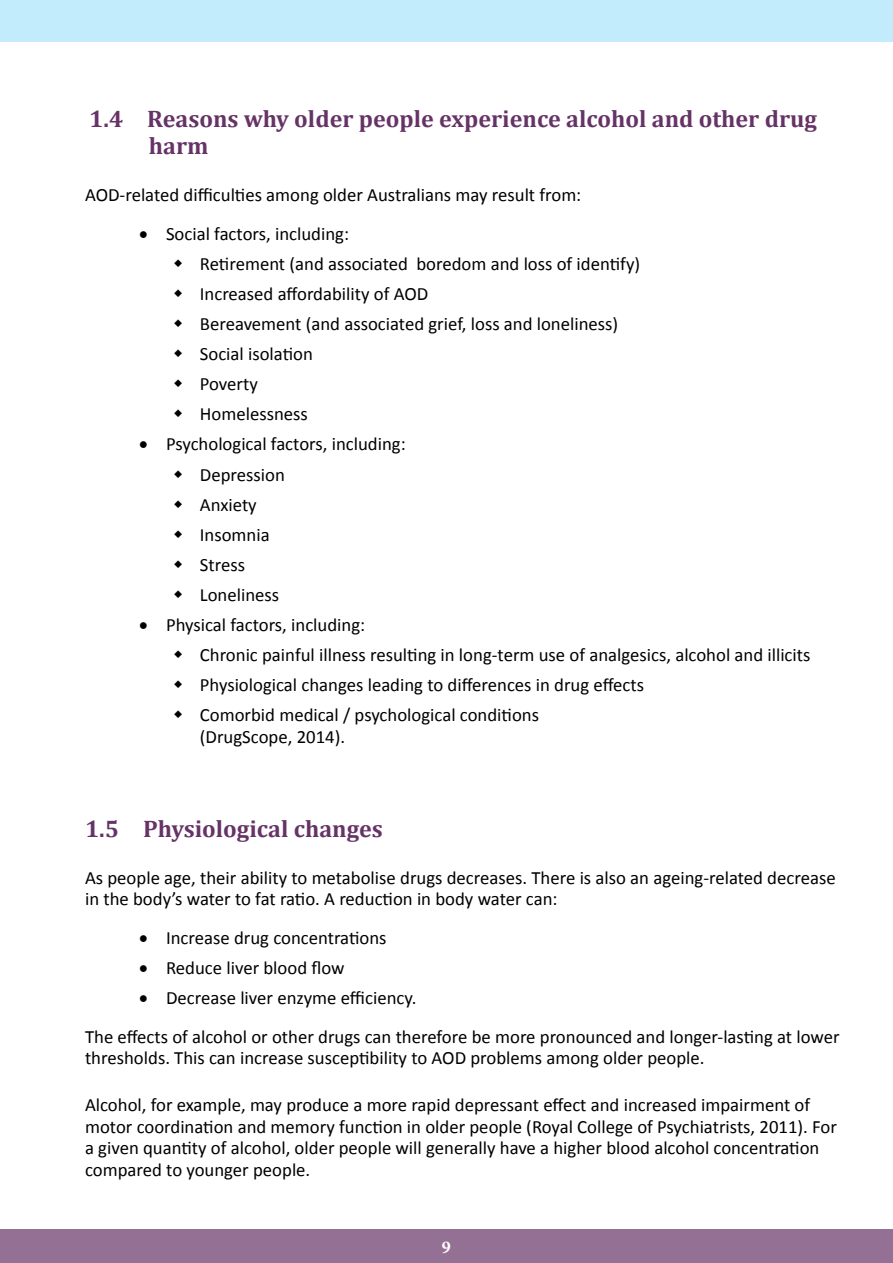
<style>
.page{position:relative;width:893px;height:1263px;background:#fff}
.page>*{position:absolute;margin:0;border:0;box-sizing:border-box;transform-origin:0 0}
.t1{font:700 24px/27.6px "Cambria";color:#636}
.t2{font:18.75px/21.6px "Calibri";color:#000}
.t3{font:700 18px "Minion Pro";color:#fff}
</style>
<div class="page">
<div style="left:0;top:0;width:893px;height:41px;background:#c2ebfc"></div>
<div style="left:0;top:1229px;width:893px;height:34px;background:#947094"></div>
<p class="t1" style="left:149px;top:104px;width:669px;text-indent:-60px">1.4 Reasons why older people experience alcohol and other drug harm</p>
<p class="t2" style="left:85px;top:184px;width:498px">AOD-related difficulties among older Australians may result from:</p>
<p class="t2" style="left:139px;top:223px;width:212px">• Social factors, including:</p>
<p class="t2" style="left:200px;top:253px;width:442px">Retirement (and associated boredom and loss of identify)</p>
<p class="t2" style="left:200px;top:283px;width:230px">Increased affordability of AOD</p>
<p class="t2" style="left:200px;top:313px;width:420px">Bereavement (and associated grief, loss and loneliness)</p>
<p class="t2" style="left:200px;top:343px;width:115px">Social isolation</p>
<p class="t2" style="left:200px;top:373px;width:60px">Poverty</p>
<p class="t2" style="left:200px;top:403px;width:110px">Homelessness</p>
<p class="t2" style="left:139px;top:433px;width:268px">• Psychological factors, including:</p>
<p class="t2" style="left:200px;top:463px;width:87px">Depression</p>
<p class="t2" style="left:200px;top:494px;width:58px">Anxiety</p>
<p class="t2" style="left:200px;top:524px;width:71px">Insomnia</p>
<p class="t2" style="left:200px;top:554px;width:47px">Stress</p>
<p class="t2" style="left:200px;top:584px;width:81px">Loneliness</p>
<p class="t2" style="left:139px;top:614px;width:228px">• Physical factors, including:</p>
<p class="t2" style="left:200px;top:644px;width:612px">Chronic painful illness resulting in long-term use of analgesics, alcohol and illicits</p>
<p class="t2" style="left:200px;top:674px;width:446px">Physiological changes leading to differences in drug effects</p>
<p class="t2" style="left:200px;top:704px;width:341px">Comorbid medical / psychological conditions (DrugScope, 2014).</p>
<p class="t1" style="left:85px;top:814px;width:299px">1.5 Physiological changes</p>
<p class="t2" style="left:85px;top:867px;width:752px">As people age, their ability to metabolise drugs decreases. There is also an ageing-related decrease in the body’s water to fat ratio. A reduction in body water can:</p>
<p class="t2" style="left:139px;top:927px;width:249px">• Increase drug concentrations</p>
<p class="t2" style="left:139px;top:957px;width:207px">• Reduce liver blood flow</p>
<p class="t2" style="left:139px;top:987px;width:279px">• Decrease liver enzyme efficiency.</p>
<p class="t2" style="left:85px;top:1025px;width:756px">The effects of alcohol or other drugs can therefore be more pronounced and longer-lasting at lower thresholds. This can increase susceptibility to AOD problems among older people.</p>
<p class="t2" style="left:85px;top:1094px;width:753px">Alcohol, for example, may produce a more rapid depressant effect and increased impairment of motor coordination and memory function in older people (Royal College of Psychiatrists, 2011). For a given quantity of alcohol, older people will generally have a higher blood alcohol concentration compared to younger people.</p>
<p class="t3" style="left:442px;top:1234px;width:10px">9</p>
</div>
